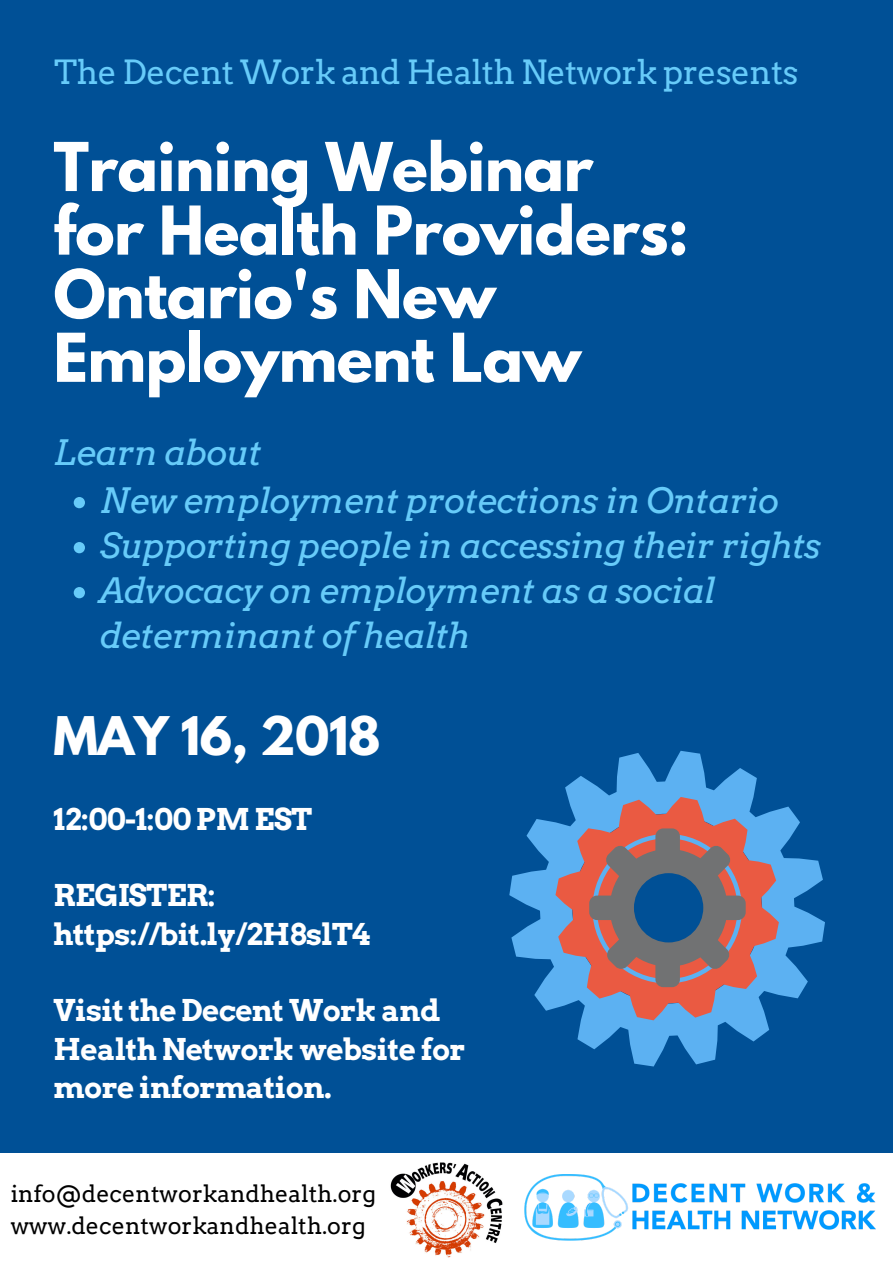
<style>
.page{position:relative;width:893px;height:1263px;background:#005096}
.page>*{position:absolute;margin:0;border:0;box-sizing:border-box;transform-origin:0 0}
.t1{font:700 59.62px/63.6px "League Spartan";letter-spacing:-.01em;color:#fff}
.t2{font:700 47.17px "League Spartan";letter-spacing:-.01em;color:#fff}
.t3{font:italic 34.72px/45px "Arvo";letter-spacing:-.02em;color:#67cbf9}
.t4{font:33.08px "Arvo";letter-spacing:-.02em;color:#67cbf9}
.t5{font:700 29.78px/38.2px "Arvo";letter-spacing:-.02em;color:#fff}
.t6{font:23.17px/32.1px "Arvo";color:#000}
</style>
<div class="page">
<svg style="left:74px;top:497px;width:11px;height:11px"></svg>
<svg style="left:74px;top:542px;width:11px;height:11px"></svg>
<svg style="left:74px;top:587px;width:11px;height:11px"></svg>
<div style="left:0;top:1152px;width:893px;height:111px;background:#fff"></div>
<img style="left:524px;top:1174px;width:351px;height:67px">
<img style="left:390px;top:1162px;width:113px;height:96px">
<svg style="left:509px;top:751px;width:316px;height:315px"></svg>
<svg style="left:555px;top:797px;width:224px;height:223px;background:#798fb9"></svg>
<svg style="left:579px;top:820px;width:177px;height:177px;background:#96696f"></svg>
<div style="left:709px;top:895px;width:37px;height:25px;background:#717273;border-radius:8px"></div>
<div style="left:589px;top:895px;width:37px;height:25px;background:#717273;border-radius:8px"></div>
<p class="t4" style="left:54px;top:52px;width:746px">The Decent Work and Health Network presents</p>
<h1 class="t1" style="left:53px;top:143px;width:637px">Training Webinar for Health Providers:<br>Ontario's New<br>Employment Law</h1>
<p class="t3" style="left:53px;top:430px;width:209px">Learn about</p>
<p class="t3" style="left:100px;top:478px;width:723px">New employment protections in Ontario Supporting people in accessing their rights Advocacy on employment as a social determinant of health</p>
<h2 class="t2" style="left:53px;top:713px;width:328px">MAY 16, 2018</h2>
<p class="t5" style="left:53px;top:800px;width:260px">12:00-1:00 PM EST</p>
<p class="t5" style="left:53px;top:877px;width:318px">REGISTER: https://bit.ly/2H8slT4</p>
<p class="t5" style="left:53px;top:991px;width:414px">Visit the Decent Work and<br>Health Network website for more information.</p>
<p class="t6" style="left:11px;top:1178px;width:367px">info@decentworkandhealth.org www.decentworkandhealth.org</p>
</div>
